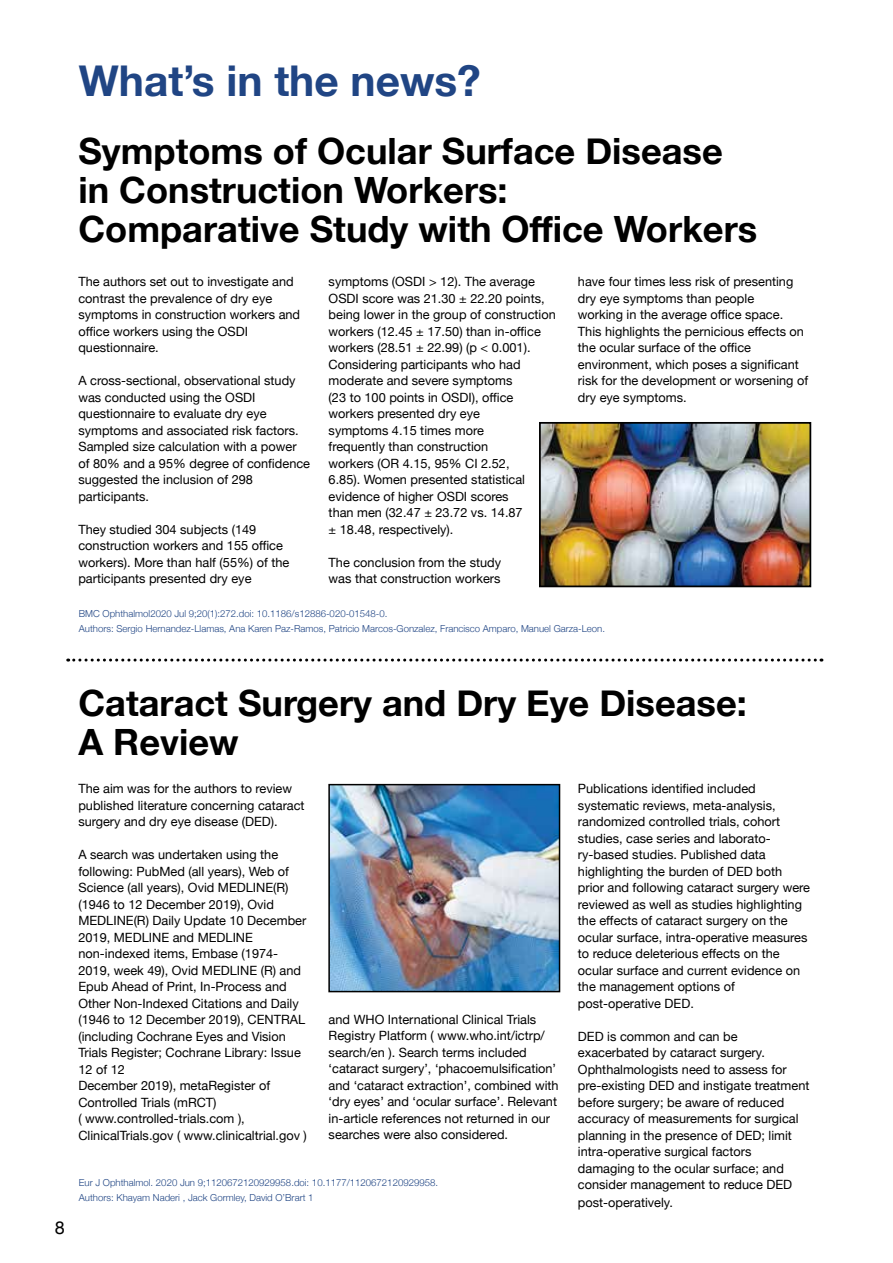
<style>
.page{position:relative;width:893px;height:1263px;background:#fff}
.page>*{position:absolute;margin:0;border:0;box-sizing:border-box;transform-origin:0 0}
.t1{font:700 42.45px "Helvetica Neue";color:#204584}
.t2{font:700 36.15px/39px "Helvetica Neue";color:#000}
.t3{font:18px "Helvetica Neue";color:#000}
.t4{font:12.75px/16.5px "Helvetica Neue";color:#000}
.t5{font:300 9.6px/14.4px "Helvetica Neue";color:#204584}
</style>
<div class="page">
<img style="left:542px;top:425px;width:266px;height:159px">
<div style="left:539px;top:422px;width:272px;height:165px;border:2px solid #000"></div>
<svg style="left:68px;top:658px;width:754px;height:3px"></svg>
<img style="left:331px;top:787px;width:226px;height:202px">
<div style="left:328px;top:784px;width:232px;height:208px;border:2px solid #000"></div>
<h1 class="t1" style="left:79px;top:47px;width:404px">What’s in the news?</h1>
<h2 class="t2" style="left:78px;top:133px;width:680px">Symptoms of Ocular Surface Disease in Construction Workers:<br>Comparative Study with Office Workers</h2>
<p class="t4" style="left:78px;top:274px;width:223px">The authors set out to investigate and contrast the prevalence of dry eye symptoms in construction workers and office workers using the OSDI questionnaire.</p>
<p class="t4" style="left:78px;top:373px;width:233px">A cross-sectional, observational study was conducted using the OSDI questionnaire to evaluate dry eye symptoms and associated risk factors.<br>Sampled size calculation with a power of 80% and a 95% degree of confidence suggested the inclusion of 298 participants.</p>
<p class="t4" style="left:78px;top:522px;width:212px">They studied 304 subjects (149 construction workers and 155 office workers). More than half (55%) of the participants presented dry eye</p>
<p class="t4" style="left:329px;top:274px;width:229px">symptoms (OSDI &gt; 12). The average<br>OSDI score was 21.30 ± 22.20 points, being lower in the group of construction workers (12.45 ± 17.50) than in-office workers (28.51 ± 22.99) (p &lt; 0.001).<br>Considering participants who had moderate and severe symptoms<br>(23 to 100 points in OSDI), office workers presented dry eye<br>symptoms 4.15 times more<br>frequently than construction<br>workers (OR 4.15, 95% CI 2.52,<br>6.85). Women presented statistical evidence of higher OSDI scores<br>than men (32.47 ± 23.72 vs. 14.87<br>± 18.48, respectively).</p>
<p class="t4" style="left:329px;top:555px;width:174px">The conclusion from the study was that construction workers</p>
<p class="t4" style="left:578px;top:274px;width:232px">have four times less risk of presenting dry eye symptoms than people<br>working in the average office space.<br>This highlights the pernicious effects on the ocular surface of the office environment, which poses a significant risk for the development or worsening of dry eye symptoms.</p>
<p class="t5" style="left:79px;top:606px;width:528px">BMC Ophthalmol2020 Jul 9;20(1):272.doi: 10.1186/s12886-020-01548-0.<br>Authors: Sergio Hernandez-Llamas, Ana Karen Paz-Ramos, Patricio Marcos-Gonzalez, Francisco Amparo, Manuel Garza-Leon.</p>
<h3 class="t3" style="left:55px;top:1214px;width:12px">8</h3>
<h2 class="t2" style="left:78px;top:685px;width:670px">Cataract Surgery and Dry Eye Disease:<br>A Review</h2>
<p class="t4" style="left:78px;top:781px;width:228px">The aim was for the authors to review published literature concerning cataract surgery and dry eye disease (DED).</p>
<p class="t4" style="left:78px;top:847px;width:230px">A search was undertaken using the following: PubMed (all years), Web of Science (all years), Ovid MEDLINE(R) (1946 to 12 December 2019), Ovid MEDLINE(R) Daily Update 10 December 2019, MEDLINE and MEDLINE non-indexed items, Embase (1974- 2019, week 49), Ovid MEDLINE (R) and Epub Ahead of Print, In-Process and Other Non-Indexed Citations and Daily (1946 to 12 December 2019), CENTRAL (including Cochrane Eyes and Vision Trials Register; Cochrane Library: Issue 12 of 12<br>December 2019), metaRegister of Controlled Trials (mRCT)<br>( www.controlled-trials.com ), ClinicalTrials.gov ( www.clinicaltrial.gov )</p>
<p class="t4" style="left:578px;top:781px;width:234px">Publications identified included systematic reviews, meta-analysis, randomized controlled trials, cohort studies, case series and laborato&shy;ry-based studies. Published data highlighting the burden of DED both prior and following cataract surgery were reviewed as well as studies highlighting the effects of cataract surgery on the ocular surface, intra-operative measures to reduce deleterious effects on the ocular surface and current evidence on the management options of post-operative DED.</p>
<p class="t4" style="left:578px;top:1028px;width:233px">DED is common and can be exacerbated by cataract surgery.<br>Ophthalmologists need to assess for pre-existing DED and instigate treatment before surgery; be aware of reduced accuracy of measurements for surgical planning in the presence of DED; limit intra-operative surgical factors damaging to the ocular surface; and consider management to reduce DED</p>
<p class="t4" style="left:578px;top:1195px;width:96px">post-operatively.</p>
<p class="t4" style="left:329px;top:1011px;width:232px">and WHO International Clinical Trials Registry Platform ( www.who.int/ictrp/ search/en ). Search terms included ‘cataract surgery’, ‘phacoemulsification’ and ‘cataract extraction’, combined with ‘dry eyes’ and ‘ocular surface’. Relevant in-article references not returned in our searches were also considered.</p>
<p class="t5" style="left:79px;top:1175px;width:361px">Eur J Ophthalmol. 2020 Jun 9;1120672120929958.doi: 10.1177/1120672120929958.<br>Authors: Khayam Naderi , Jack Gormley, David O’Brart 1</p>
</div>
